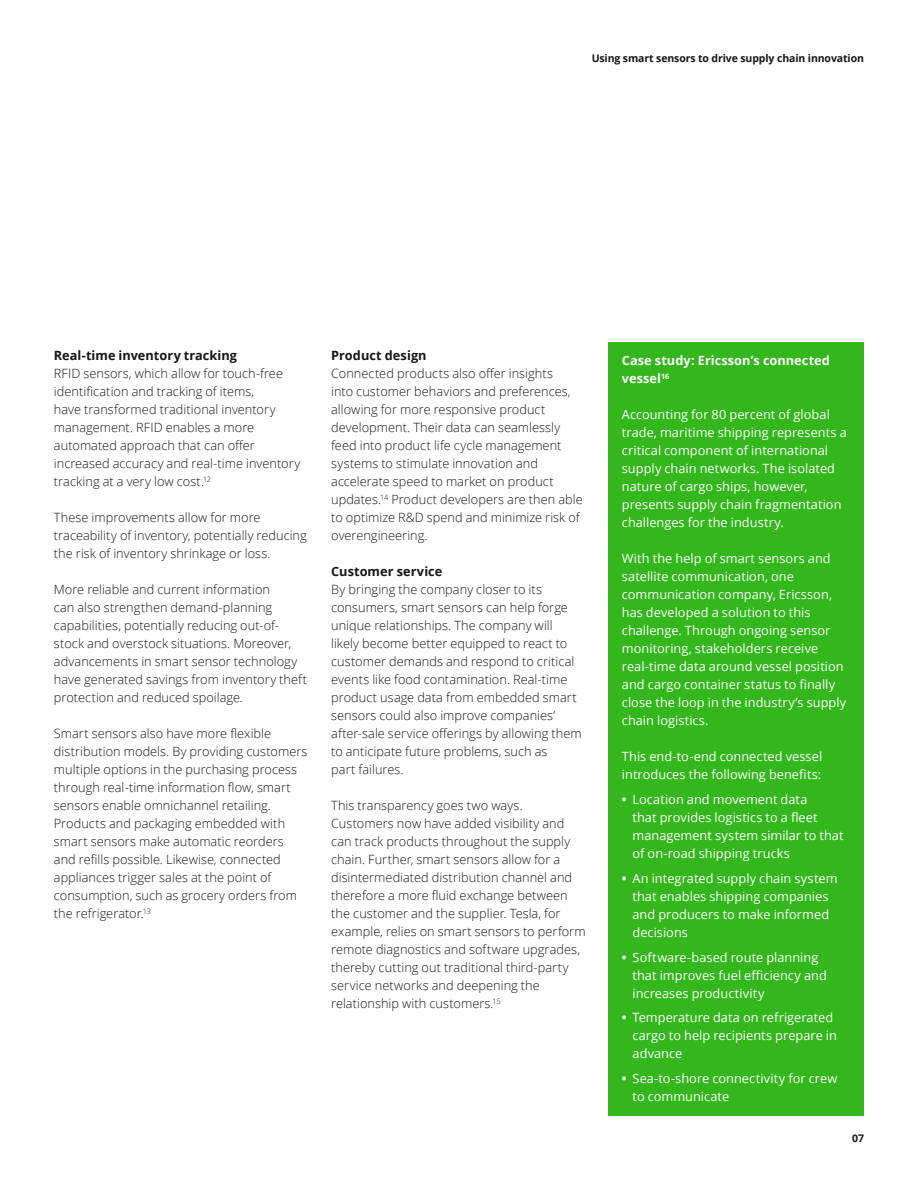
<style>
.page{position:relative;width:918px;height:1188px;background:#fff}
.page>*{position:absolute;margin:0;border:0;box-sizing:border-box;transform-origin:0 0}
.t1{font:300 12.75px/18px "Open Sans";letter-spacing:.005em;color:#151616}
.t2{font:12.75px/18px "Open Sans";letter-spacing:.005em;color:#fff}
.t3{font:700 12.75px "Open Sans";letter-spacing:.005em;color:#151616}
.t4{font:700 12.75px/18px "Open Sans";letter-spacing:.005em;color:#fff}
.t5{font:700 10.5px "Open Sans";letter-spacing:-.01em;color:#151616}
.s1{font-weight:700}
</style>
<div class="page">
<div style="left:608px;top:342px;width:256px;height:774px;background:#33b71c"></div>
<p class="t5" style="left:592px;top:51px;width:274px">Using smart sensors to drive supply chain innovation</p>
<p class="t3" style="left:54px;top:346px;width:185px">Real-time inventory tracking</p>
<p class="t1" style="left:54px;top:364px;width:248px">RFID sensors, which allow for touch-free identification and tracking of items,<br>have transformed traditional inventory management. RFID enables a more automated approach that can offer increased accuracy and real-time inventory tracking at a very low cost.<sup>12</sup></p>
<p class="t1" style="left:54px;top:508px;width:254px">These improvements allow for more traceability of inventory, potentially reducing the risk of inventory shrinkage or loss.</p>
<p class="t1" style="left:54px;top:580px;width:255px">More reliable and current information<br>can also strengthen demand-planning capabilities, potentially reducing out-of&shy;stock and overstock situations. Moreover, advancements in smart sensor technology have generated savings from inventory theft protection and reduced spoilage.</p>
<p class="t1" style="left:54px;top:724px;width:255px">Smart sensors also have more flexible distribution models. By providing customers multiple options in the purchasing process through real-time information flow, smart sensors enable omnichannel retailing.<br>Products and packaging embedded with smart sensors make automatic reorders and refills possible. Likewise, connected appliances trigger sales at the point of consumption, such as grocery orders from the refrigerator.<sup>13</sup></p>
<p class="t3" style="left:331px;top:346px;width:97px">Product design</p>
<p class="t1" style="left:331px;top:364px;width:253px">Connected products also offer insights<br>into customer behaviors and preferences, allowing for more responsive product development. Their data can seamlessly feed into product life cycle management systems to stimulate innovation and accelerate speed to market on product updates.<sup>14</sup> Product developers are then able to optimize R&amp;D spend and minimize risk of overengineering.</p>
<p class="t3" style="left:331px;top:562px;width:113px">Customer service</p>
<p class="t1" style="left:331px;top:580px;width:252px">By bringing the company closer to its consumers, smart sensors can help forge unique relationships. The company will likely become better equipped to react to customer demands and respond to critical events like food contamination. Real-time product usage data from embedded smart sensors could also improve companies’ after-sale service offerings by allowing them to anticipate future problems, such as<br>part failures.</p>
<p class="t1" style="left:331px;top:796px;width:256px">This transparency goes two ways.<br>Customers now have added visibility and can track products throughout the supply chain. Further, smart sensors allow for a disintermediated distribution channel and therefore a more fluid exchange between the customer and the supplier. Tesla, for example, relies on smart sensors to perform remote diagnostics and software upgrades, thereby cutting out traditional third-party service networks and deepening the relationship with customers.<sup>15</sup></p>
<p class="t4" style="left:622px;top:351px;width:210px">Case study: Ericsson’s connected vessel<sup>16</sup></p>
<p class="t2" style="left:622px;top:405px;width:226px">Accounting for 80 percent of global trade, maritime shipping represents a critical component of international supply chain networks. The isolated nature of cargo ships, however, presents supply chain fragmentation challenges for the industry.</p>
<p class="t2" style="left:622px;top:549px;width:226px">With the help of smart sensors and satellite communication, one communication company, Ericsson, has developed a solution to this challenge. Through ongoing sensor monitoring, stakeholders receive real-time data around vessel position and cargo container status to finally close the loop in the industry’s supply chain logistics.</p>
<p class="t2" style="left:622px;top:747px;width:202px">This end-to-end connected vessel introduces the following benefits:</p>
<p class="t2" style="left:633px;top:790px;width:213px;text-indent:-11px"><span class="s1">•</span> Location and movement data<br>that provides logistics to a fleet management system similar to that of on-road shipping trucks</p>
<p class="t2" style="left:633px;top:869px;width:207px;text-indent:-11px"><span class="s1">•</span> An integrated supply chain system that enables shipping companies and producers to make informed decisions</p>
<p class="t2" style="left:633px;top:948px;width:196px;text-indent:-11px"><span class="s1">•</span> Software-based route planning that improves fuel efficiency and increases productivity</p>
<p class="t2" style="left:633px;top:1008px;width:206px;text-indent:-11px"><span class="s1">•</span> Temperature data on refrigerated cargo to help recipients prepare in advance</p>
<p class="t2" style="left:633px;top:1069px;width:206px;text-indent:-11px"><span class="s1">•</span> Sea-to-shore connectivity for crew to communicate</p>
<p class="t5" style="left:852px;top:1131px;width:13px">07</p>
</div>
